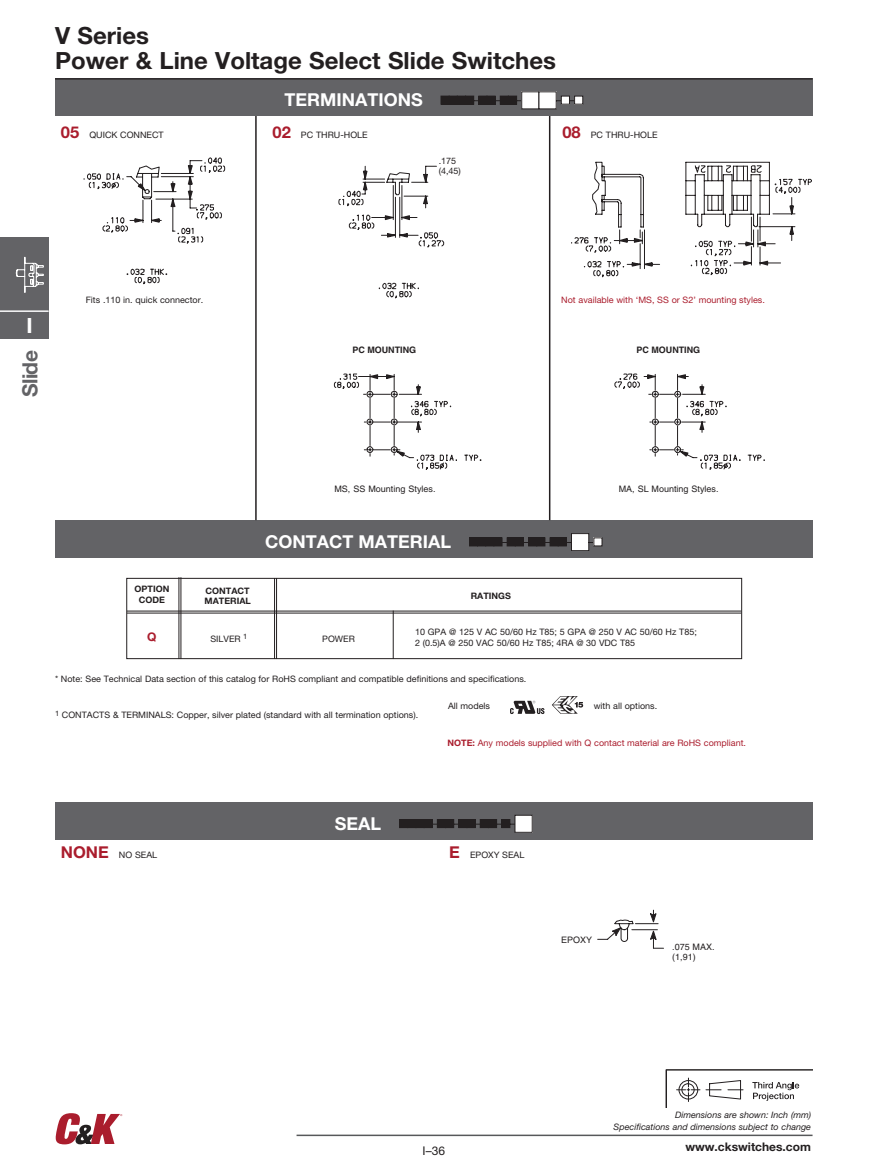
<style>
.page{position:relative;width:891px;height:1175px;background:#fff}
.page>*{position:absolute;margin:0;border:0;box-sizing:border-box;transform-origin:0 0}
.t1{font:700 23.7px/25.2px "Helvetica Neue LT Std";color:#231f20}
.t2{font:700 21px "Helvetica Neue";letter-spacing:-.025em;color:#636366}
.t3{font:700 21px "Helvetica Neue";color:#fff}
.t4{font:700 17.85px "Helvetica Neue LT Std";color:#fff}
.t5{font:12px "Helvetica Neue LT Std";color:#231f20}
.t6{font:700 11.85px "Helvetica Neue LT Std";color:#231f20}
.t7{font:700 11.85px "Helvetica Neue LT Std";color:#aa1d2d}
.t8{font:8.85px/10.4px "Helvetica Neue LT Std";color:#231f20}
.t9{font:8.85px "Helvetica Neue LT Std";color:#aa1d2d}
.t10{font:italic 8.85px/11.9px "Helvetica Neue LT Std";color:#231f20;text-align:right}
.t11{font:8.85px/9.9px "Helvetica";color:#231f20}
.t12{font:700 8.85px/10.4px "Helvetica Neue LT Std";color:#231f20;text-align:center}
.t13{font:700 8.85px "Helvetica";letter-spacing:-.005em;color:#231f20}
.t14{font:8.85px/10.6px "Helvetica Neue";color:#231f20}
.t15{font:7.35px "Helvetica Neue LT Std";color:#231f20}
.s1{font-weight:700;font-size:16.35px;color:#aa1d2d}
.s2{font-weight:700}
</style>
<div class="page">
<svg style="left:56px;top:1113px;width:66px;height:31px"></svg>
<hr style="left:297px;top:1134px;width:516px;height:2px;background:#57585a">
<div style="left:0;top:237px;width:48px;height:102px;background:#636366"></div>
<hr style="left:0;top:310px;width:48px;height:2px;background:#fff">
<svg style="left:15px;top:256px;width:29px;height:37px"></svg>
<svg style="left:666px;top:1069px;width:147px;height:38px"></svg>
<div style="left:55px;top:520px;width:758px;height:37px;background:#636366"></div>
<div style="left:469px;top:538px;width:9px;height:8px;background:#231f20"></div>
<div style="left:469px;top:537px;width:9px;height:9px;border:1px solid #231f20"></div>
<div style="left:478px;top:538px;width:8px;height:8px;background:#231f20"></div>
<div style="left:477px;top:537px;width:9px;height:9px;border:1px solid #231f20"></div>
<div style="left:486px;top:538px;width:8px;height:8px;background:#231f20"></div>
<div style="left:485px;top:537px;width:9px;height:9px;border:1px solid #231f20"></div>
<svg style="left:493px;top:537px;width:14px;height:9px"></svg>
<div style="left:507px;top:538px;width:8px;height:8px;background:#231f20"></div>
<div style="left:507px;top:537px;width:9px;height:9px;border:1px solid #231f20"></div>
<svg style="left:515px;top:537px;width:13px;height:9px"></svg>
<div style="left:529px;top:538px;width:8px;height:8px;background:#231f20"></div>
<div style="left:528px;top:537px;width:9px;height:9px;border:1px solid #231f20"></div>
<svg style="left:536px;top:537px;width:14px;height:9px"></svg>
<div style="left:550px;top:538px;width:8px;height:8px;background:#231f20"></div>
<div style="left:550px;top:537px;width:9px;height:9px;border:1px solid #231f20"></div>
<svg style="left:558px;top:533px;width:37px;height:18px"></svg>
<div style="left:594px;top:538px;width:8px;height:8px;background:#fff"></div>
<div style="left:55px;top:802px;width:758px;height:37px;background:#636366"></div>
<div style="left:400px;top:819px;width:8px;height:8px;background:#231f20"></div>
<div style="left:399px;top:819px;width:9px;height:9px;border:1px solid #231f20"></div>
<div style="left:408px;top:819px;width:8px;height:8px;background:#231f20"></div>
<div style="left:407px;top:819px;width:9px;height:9px;border:1px solid #231f20"></div>
<div style="left:416px;top:819px;width:8px;height:8px;background:#231f20"></div>
<div style="left:416px;top:819px;width:8px;height:9px;border:1px solid #231f20"></div>
<svg style="left:423px;top:819px;width:14px;height:9px"></svg>
<div style="left:437px;top:819px;width:9px;height:8px;background:#231f20"></div>
<div style="left:437px;top:819px;width:9px;height:9px;border:1px solid #231f20"></div>
<svg style="left:445px;top:819px;width:13px;height:9px"></svg>
<div style="left:459px;top:819px;width:8px;height:8px;background:#231f20"></div>
<div style="left:458px;top:819px;width:9px;height:9px;border:1px solid #231f20"></div>
<svg style="left:466px;top:819px;width:14px;height:9px"></svg>
<div style="left:480px;top:819px;width:8px;height:8px;background:#231f20"></div>
<div style="left:480px;top:819px;width:9px;height:9px;border:1px solid #231f20"></div>
<svg style="left:488px;top:819px;width:27px;height:9px"></svg>
<div style="left:515px;top:815px;width:17px;height:17px;background:#fff"></div>
<div style="left:515px;top:815px;width:18px;height:17px;border:1px solid #231f20"></div>
<svg style="left:597px;top:909px;width:67px;height:40px"></svg>
<svg style="left:339px;top:165px;width:105px;height:133px"></svg>
<svg style="left:334px;top:373px;width:148px;height:97px"></svg>
<svg style="left:83px;top:157px;width:142px;height:128px"></svg>
<svg style="left:571px;top:162px;width:241px;height:115px"></svg>
<svg style="left:614px;top:373px;width:151px;height:97px"></svg>
<hr style="left:255px;top:114px;width:2px;height:406px;background:#231f20">
<hr style="left:549px;top:115px;width:1px;height:405px;background:#231f20">
<div style="left:55px;top:79px;width:758px;height:37px;background:#636366"></div>
<div style="left:441px;top:96px;width:8px;height:8px;background:#231f20"></div>
<div style="left:449px;top:96px;width:8px;height:8px;background:#231f20"></div>
<div style="left:457px;top:96px;width:9px;height:8px;background:#231f20"></div>
<svg style="left:465px;top:95px;width:14px;height:10px"></svg>
<div style="left:479px;top:96px;width:8px;height:8px;background:#231f20"></div>
<div style="left:478px;top:96px;width:9px;height:8px;border:1px solid #231f20"></div>
<svg style="left:486px;top:95px;width:15px;height:10px"></svg>
<div style="left:500px;top:96px;width:8px;height:8px;background:#231f20"></div>
<svg style="left:508px;top:95px;width:13px;height:10px"></svg>
<div style="left:522px;top:92px;width:17px;height:17px;background:#fff"></div>
<div style="left:521px;top:91px;width:18px;height:18px;border:1px solid #231f20"></div>
<svg style="left:538px;top:91px;width:37px;height:18px"></svg>
<div style="left:575px;top:96px;width:8px;height:8px;background:#fff"></div>
<div style="left:574px;top:96px;width:9px;height:8px;border:1px solid #231f20"></div>
<div style="left:126px;top:578px;width:616px;height:81px;border:1px solid #231f20"></div>
<hr style="left:180px;top:577px;width:1px;height:82px;background:#231f20">
<hr style="left:178px;top:577px;width:1px;height:82px;background:#231f20">
<hr style="left:276px;top:578px;width:1px;height:81px;background:#231f20">
<hr style="left:274px;top:578px;width:1px;height:81px;background:#231f20">
<hr style="left:127px;top:610px;width:614px;height:1px;background:#231f20">
<hr style="left:127px;top:612px;width:614px;height:1px;background:#231f20">
<hr style="left:393px;top:610px;width:1px;height:49px;background:#231f20">
<hr style="left:55px;top:78px;width:758px;height:2px;background:#231f20">
<svg style="left:510px;top:700px;width:34px;height:14px"></svg>
<svg style="left:552px;top:696px;width:31px;height:17px"></svg>
<h1 class="t1" style="left:55px;top:22px;width:503px">V Series<br>Power &amp; Line Voltage Select Slide Switches</h1>
<h3 class="t4" style="left:284px;top:89px;width:140px">TERMINATIONS</h3>
<p class="t8" style="left:61px;top:129px;width:104px"><span class="s1">05</span> QUICK CONNECT</p>
<p class="t8" style="left:273px;top:129px;width:97px"><span class="s1">02</span> PC THRU-HOLE</p>
<p class="t8" style="left:562px;top:129px;width:97px"><span class="s1">08</span> PC THRU-HOLE</p>
<p class="t14" style="left:439px;top:155px;width:24px">.175 (4,45)</p>
<h2 class="t3" style="left:26px;top:312px;width:8px">I</h2>
<h2 class="t2" style="left:17px;top:397px;width:49px;rotate:-90deg">Slide</h2>
<p class="t8" style="left:86px;top:295px;width:119px">Fits .110 in. quick connector.</p>
<p class="t9" style="left:561px;top:295px;width:205px">Not available with ‘MS, SS or S2’ mounting styles.</p>
<p class="t13" style="left:352px;top:345px;width:65px">PC MOUNTING</p>
<p class="t13" style="left:637px;top:345px;width:65px">PC MOUNTING</p>
<p class="t11" style="left:334px;top:484px;width:103px">MS, SS Mounting Styles.</p>
<p class="t11" style="left:619px;top:484px;width:101px">MA, SL Mounting Styles.</p>
<h3 class="t4" style="left:265px;top:530px;width:187px">CONTACT MATERIAL</h3>
<p class="t12" style="left:135px;top:583px;width:36px">OPTION<br>CODE</p>
<p class="t12" style="left:471px;top:590px;width:42px">RATINGS</p>
<p class="t12" style="left:205px;top:585px;width:48px;text-align:left">CONTACT<br>MATERIAL</p>
<h3 class="t7" style="left:147px;top:629px;width:11px">Q</h3>
<p class="t15" style="left:243px;top:632px;width:6px">1</p>
<p class="t8" style="left:210px;top:633px;width:32px">SILVER</p>
<p class="t8" style="left:322px;top:634px;width:34px">POWER</p>
<p class="t8" style="left:415px;top:627px;width:283px">10 GPA @ 125 V AC 50/60 Hz T85; 5 GPA @ 250 V AC 50/60 Hz T85;<br>2 (0.5)A @ 250 VAC 50/60 Hz T85; 4RA @ 30 VDC T85</p>
<p class="t8" style="left:55px;top:673px;width:473px">* Note: See Technical Data section of this catalog for RoHS compliant and compatible definitions and specifications.</p>
<p class="t8" style="left:55px;top:710px;width:365px"><sup>1</sup> CONTACTS &amp; TERMINALS: Copper, silver plated (standard with all termination options).</p>
<p class="t9" style="left:448px;top:738px;width:300px"><span class="s2">NOTE:</span> Any models supplied with Q contact material are RoHS compliant.</p>
<p class="t8" style="left:448px;top:701px;width:44px">All models</p>
<p class="t8" style="left:594px;top:701px;width:65px">with all options.</p>
<h3 class="t4" style="left:335px;top:812px;width:48px">SEAL</h3>
<p class="t8" style="left:61px;top:849px;width:98px"><span class="s1">NONE</span> NO SEAL</p>
<p class="t8" style="left:449px;top:849px;width:77px"><span class="s1">E</span> EPOXY SEAL</p>
<p class="t11" style="left:561px;top:934px;width:33px">EPOXY</p>
<p class="t11" style="left:672px;top:942px;width:44px">.075 MAX. (1,91)</p>
<h3 class="t5" style="left:423px;top:1143px;width:24px">I–36</h3>
<p class="t10" style="left:614px;top:1108px;width:199px">Dimensions are shown: Inch (mm)<br>Specifications and dimensions subject to change</p>
<h3 class="t6" style="left:685px;top:1139px;width:127px">www.ckswitches.com</h3>
</div>
